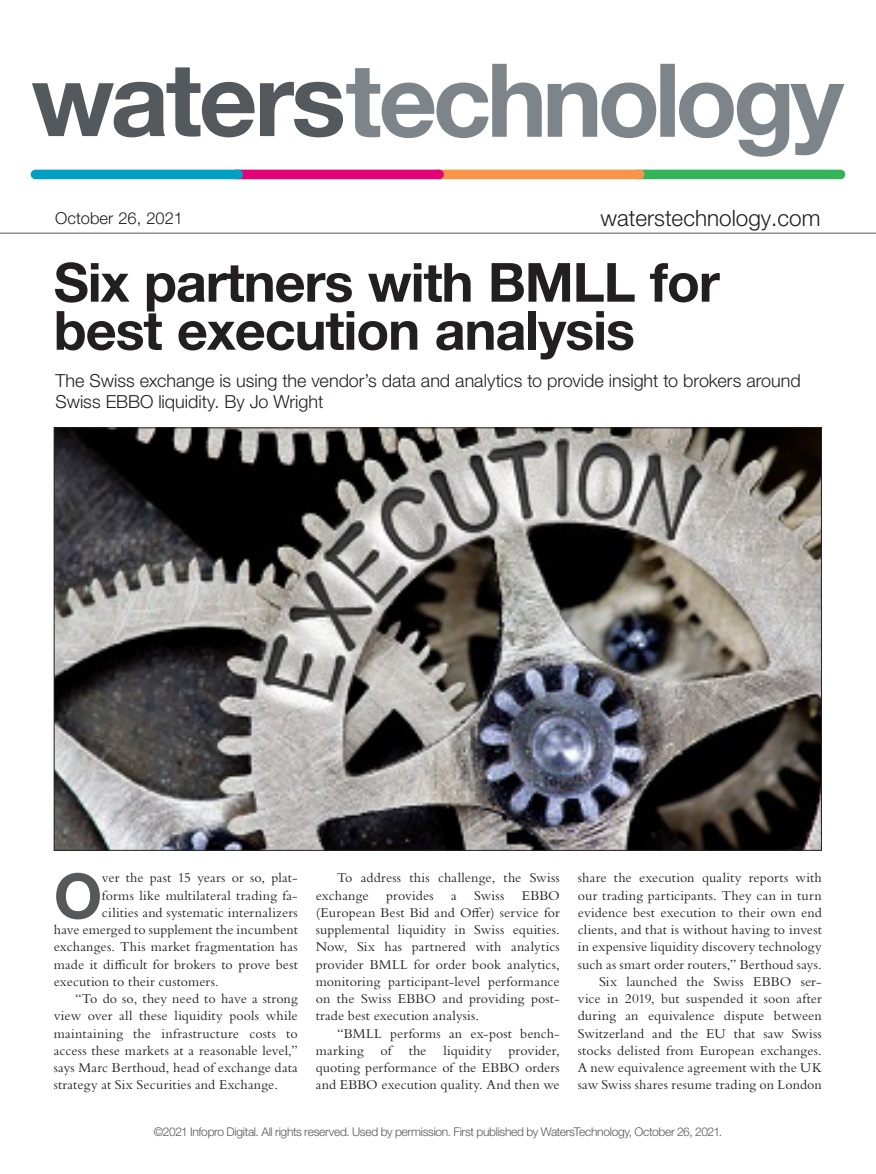
<style>
.page{position:relative;width:876px;height:1174px;background:#fff}
.page>*{position:absolute;margin:0;border:0;box-sizing:border-box;transform-origin:0 0}
.Body_text_first_para{font:700 62.4px "Helvetica Neue LT Pro";color:#57585a}
.Headline_Inside_Heav{font:700 54px/48px "Helvetica Neue LT Pro";letter-spacing:-.02em;color:#231f20}
.t1{font:300 22.5px "Helvetica Neue LT Pro";color:#231f20}
.Standfirst{font:300 18px/21px "Helvetica Neue LT Pro";color:#231f20}
.t2{font:300 16.5px "Helvetica Neue LT Pro";color:#231f20}
.Body_Text{font:14.1px/17.2px "Bembo Std";letter-spacing:.01em;color:#231f20;text-align:justify}
.Body_text_first_para-2{font:14.1px "Bembo Std";letter-spacing:.01em;color:#231f20}
.BOX_BODY{font:300 12px "Helvetica Neue LT Pro";letter-spacing:-.025em;color:#57585a}
</style>
<div class="page">
<hr style="left:0;top:233px;width:876px;height:1px;background:#57585a">
<img style="left:56px;top:429px;width:764px;height:419px">
<svg style="left:32px;top:67px;width:311px;height:70px"></svg>
<svg style="left:346px;top:64px;width:498px;height:93px"></svg>
<div style="left:638px;top:170px;width:202px;height:9px;background:#32b457"></div>
<div style="left:437px;top:170px;width:203px;height:9px;background:#f79447"></div>
<div style="left:236px;top:170px;width:203px;height:9px;background:#e40278"></div>
<div style="left:35px;top:170px;width:203px;height:9px;background:#009fc3"></div>
<p class="t2" style="left:55px;top:208px;width:129px">October 26, 2021</p>
<p class="t1" style="left:600px;top:204px;width:222px">waterstechnology.com</p>
<p class="Headline_Inside_Heav" style="left:54px;top:257px;width:668px">Six partners with BMLL for best execution analysis</p>
<p class="Standfirst" style="left:55px;top:370px;width:747px">The Swiss exchange is using the vendor’s data and analytics to provide insight to brokers around<br>Swiss EBBO liquidity. By Jo Wright</p>
<p class="Body_text_first_para" style="left:54px;top:856px;width:50px">O</p>
<p class="Body_text_first_para-2" style="left:102px;top:869px;width:197px">ver the past 15 years or so, plat-</p>
<p class="Body_Text" style="left:578px;top:869px;width:246px">share the execution quality reports with our trading participants. They can in turn evidence best execution to their own end clients, and that is without having to invest in expensive liquidity discovery technology such as smart order routers,” Berthoud says.</p>
<p class="Body_Text" style="left:578px;top:972px;width:246px;text-indent:21px">Six launched the Swiss EBBO ser&shy;vice in 2019, but suspended it soon after during an equivalence dispute between Switzerland and the EU that saw Swiss stocks delisted from European exchanges.<br>A new equivalence agreement with the UK saw Swiss shares resume trading on London</p>
<p class="BOX_BODY" style="left:154px;top:1124px;width:570px">©2021 Infopro Digital. All rights reserved. Used by permission. First published by WatersTechnology, October 26, 2021.</p>
<p class="Body_Text" style="left:316px;top:869px;width:246px;text-indent:21px">To address this challenge, the Swiss exchange provides a Swiss EBBO (European Best Bid and Offer) service for supplemental liquidity in Swiss equities.<br>Now, Six has partnered with analytics provider BMLL for order book analytics, monitoring participant-level performance on the Swiss EBBO and providing post&shy;trade best execution analysis.</p>
<p class="Body_Text" style="left:316px;top:1024px;width:245px;text-indent:21px">“BMLL performs an ex-post bench&shy;marking of the liquidity provider, quoting performance of the EBBO orders and EBBO execution quality. And then we</p>
<p class="Body_text_first_para-2" style="left:102px;top:887px;width:197px">forms like multilateral trading fa-</p>
<p class="Body_text_first_para-2" style="left:102px;top:904px;width:197px">cilities and systematic internalizers</p>
<p class="Body_text_first_para-2" style="left:54px;top:921px;width:245px">have emerged to supplement the incumbent</p>
<p class="Body_text_first_para-2" style="left:54px;top:938px;width:245px">exchanges. This market fragmentation has</p>
<p class="Body_text_first_para-2" style="left:54px;top:956px;width:246px">made it difficult for brokers to prove best</p>
<p class="Body_text_first_para-2" style="left:54px;top:973px;width:166px">execution to their customers.</p>
<p class="Body_Text" style="left:54px;top:989px;width:246px;text-indent:21px">“To do so, they need to have a strong view over all these liquidity pools while maintaining the infrastructure costs to access these markets at a reasonable level,” says Marc Berthoud, head of exchange data strategy at Six Securities and Exchange.</p>
</div>
